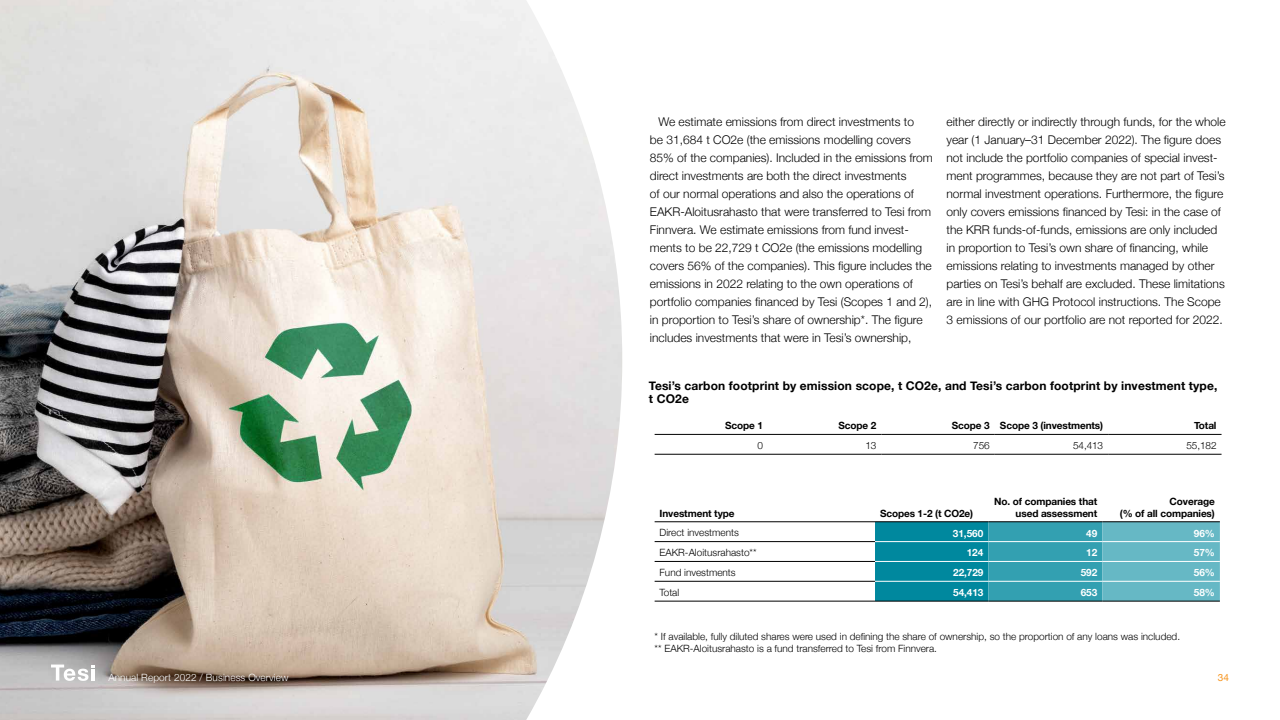
<style>
.page{position:relative;width:1280px;height:720px;background:#fff}
.page>*{position:absolute;margin:0;border:0;box-sizing:border-box;transform-origin:0 0}
.t1{font:300 12px/18px "Helvetica Neue";color:#000}
.t2{font:700 12px/13px "Helvetica Neue";letter-spacing:.01em;color:#000}
.t3{font:300 10px/12px "Helvetica Neue";color:#000}
.t4{font:700 10px/12px "Helvetica Neue";letter-spacing:-.01em;color:#000;text-align:right}
.t5{font:700 10px "Helvetica Neue";letter-spacing:-.01em;color:#fff}
.t6{font:300 10px "Helvetica Neue";letter-spacing:.01em;color:#fff}
.t7{font:10px "Helvetica Neue";color:#f7941d}
</style>
<div class="page">
<img style="left:0;top:0;width:622px;height:720px">
<svg style="left:875px;top:522px;width:345px;height:79px;background:#349fb0"></svg>
<hr style="left:655px;top:541px;width:220px;height:1px;background:#000">
<hr style="left:655px;top:561px;width:220px;height:1px;background:#000">
<hr style="left:655px;top:581px;width:220px;height:1px;background:#000">
<hr style="left:655px;top:521px;width:220px;height:1px;background:#000">
<hr style="left:875px;top:521px;width:113px;height:1px;background:#000">
<hr style="left:988px;top:521px;width:114px;height:1px;background:#000">
<hr style="left:1102px;top:521px;width:118px;height:1px;background:#000">
<hr style="left:875px;top:541px;width:113px;height:1px;background:#fff">
<hr style="left:875px;top:561px;width:113px;height:1px;background:#fff">
<hr style="left:875px;top:581px;width:113px;height:1px;background:#fff">
<hr style="left:988px;top:541px;width:114px;height:1px;background:#fff">
<hr style="left:1102px;top:541px;width:118px;height:1px;background:#fff">
<hr style="left:988px;top:561px;width:114px;height:1px;background:#fff">
<hr style="left:1102px;top:561px;width:118px;height:1px;background:#fff">
<hr style="left:988px;top:581px;width:114px;height:1px;background:#fff">
<hr style="left:1102px;top:581px;width:118px;height:1px;background:#fff">
<hr style="left:655px;top:601px;width:220px;height:1px;background:#000">
<hr style="left:875px;top:601px;width:113px;height:1px;background:#000">
<hr style="left:988px;top:601px;width:114px;height:1px;background:#000">
<hr style="left:1102px;top:601px;width:118px;height:1px;background:#000">
<hr style="left:1108px;top:434px;width:114px;height:1px;background:#000">
<hr style="left:995px;top:454px;width:113px;height:1px;background:#000">
<hr style="left:1108px;top:454px;width:114px;height:1px;background:#000">
<hr style="left:995px;top:434px;width:113px;height:1px;background:#000">
<hr style="left:655px;top:434px;width:113px;height:1px;background:#000">
<hr style="left:655px;top:454px;width:113px;height:1px;background:#000">
<hr style="left:768px;top:434px;width:113px;height:1px;background:#000">
<hr style="left:768px;top:454px;width:113px;height:1px;background:#000">
<hr style="left:881px;top:434px;width:114px;height:1px;background:#000">
<hr style="left:881px;top:454px;width:114px;height:1px;background:#000">
<svg style="left:51px;top:665px;width:44px;height:16px"></svg>
<p class="t1" style="left:650px;top:112px;width:284px;text-indent:9px">We estimate emissions from direct investments to<br>be 31,684 t CO2e (the emissions modelling covers 85% of the companies). Included in the emissions from direct investments are both the direct investments<br>of our normal operations and also the operations of EAKR-Aloitusrahasto that were transferred to Tesi from Finnvera. We estimate emissions from fund invest&shy;ments to be 22,729 t CO2e (the emissions modelling covers 56% of the companies). This figure includes the emissions in 2022 relating to the own operations of portfolio companies financed by Tesi (Scopes 1 and 2), in proportion to Tesi’s share of ownership*. The figure includes investments that were in Tesi’s ownership,</p>
<p class="t2" style="left:649px;top:379px;width:570px">Tesi’s carbon footprint by emission scope, t CO2e, and Tesi’s carbon footprint by investment type, t CO2e</p>
<p class="t1" style="left:947px;top:112px;width:281px">either directly or indirectly through funds, for the whole year (1 January–31 December 2022). The figure does not include the portfolio companies of special invest&shy;ment programmes, because they are not part of Tesi’s normal investment operations. Furthermore, the figure only covers emissions financed by Tesi: in the case of the KRR funds-of-funds, emissions are only included in proportion to Tesi’s own share of financing, while emissions relating to investments managed by other parties on Tesi’s behalf are excluded. These limitations are in line with GHG Protocol instructions. The Scope 3 emissions of our portfolio are not reported for 2022.</p>
<p class="t4" style="left:725px;top:420px;width:39px">Scope 1</p>
<p class="t4" style="left:838px;top:420px;width:39px">Scope 2</p>
<p class="t4" style="left:952px;top:420px;width:153px">Scope 3 Scope 3 (investments)</p>
<p class="t4" style="left:1194px;top:420px;width:24px">Total</p>
<p class="t3" style="left:757px;top:439px;width:7px">0</p>
<p class="t3" style="left:865px;top:439px;width:13px">13</p>
<p class="t3" style="left:973px;top:439px;width:18px">756</p>
<p class="t3" style="left:1073px;top:439px;width:32px">54,413</p>
<p class="t3" style="left:1186px;top:439px;width:32px">55,182</p>
<p class="t4" style="left:660px;top:507px;width:76px">Investment type</p>
<p class="t4" style="left:880px;top:507px;width:95px">Scopes 1-2 (t CO2e)</p>
<p class="t4" style="left:994px;top:495px;width:105px">No. of companies that used assessment</p>
<p class="t4" style="left:1120px;top:495px;width:97px">Coverage<br>(% of all companies)</p>
<p class="t3" style="left:660px;top:526px;width:81px">Direct investments</p>
<p class="t5" style="left:953px;top:525px;width:32px">31,560</p>
<p class="t5" style="left:1086px;top:525px;width:13px">49</p>
<p class="t5" style="left:1194px;top:525px;width:23px">96%</p>
<p class="t3" style="left:660px;top:546px;width:99px">EAKR-Aloitusrahasto**</p>
<p class="t5" style="left:967px;top:545px;width:18px">124</p>
<p class="t5" style="left:1086px;top:545px;width:13px">12</p>
<p class="t5" style="left:1194px;top:545px;width:23px">57%</p>
<p class="t3" style="left:660px;top:566px;width:78px">Fund investments</p>
<p class="t5" style="left:953px;top:565px;width:32px">22,729</p>
<p class="t5" style="left:1081px;top:565px;width:18px">592</p>
<p class="t5" style="left:1194px;top:565px;width:22px">56%</p>
<p class="t3" style="left:660px;top:586px;width:21px">Total</p>
<p class="t5" style="left:953px;top:585px;width:32px">54,413</p>
<p class="t5" style="left:1081px;top:585px;width:18px">653</p>
<p class="t5" style="left:1194px;top:585px;width:22px">58%</p>
<p class="t3" style="left:655px;top:630px;width:527px">* If available, fully diluted shares were used in defining the share of ownership, so the proportion of any loans was included. ** EAKR-Aloitusrahasto is a fund transferred to Tesi from Finnvera.</p>
<p class="t6" style="left:108px;top:669px;width:182px">Annual Report 2022 / Business Overview</p>
<p class="t7" style="left:1218px;top:670px;width:13px">34</p>
</div>
